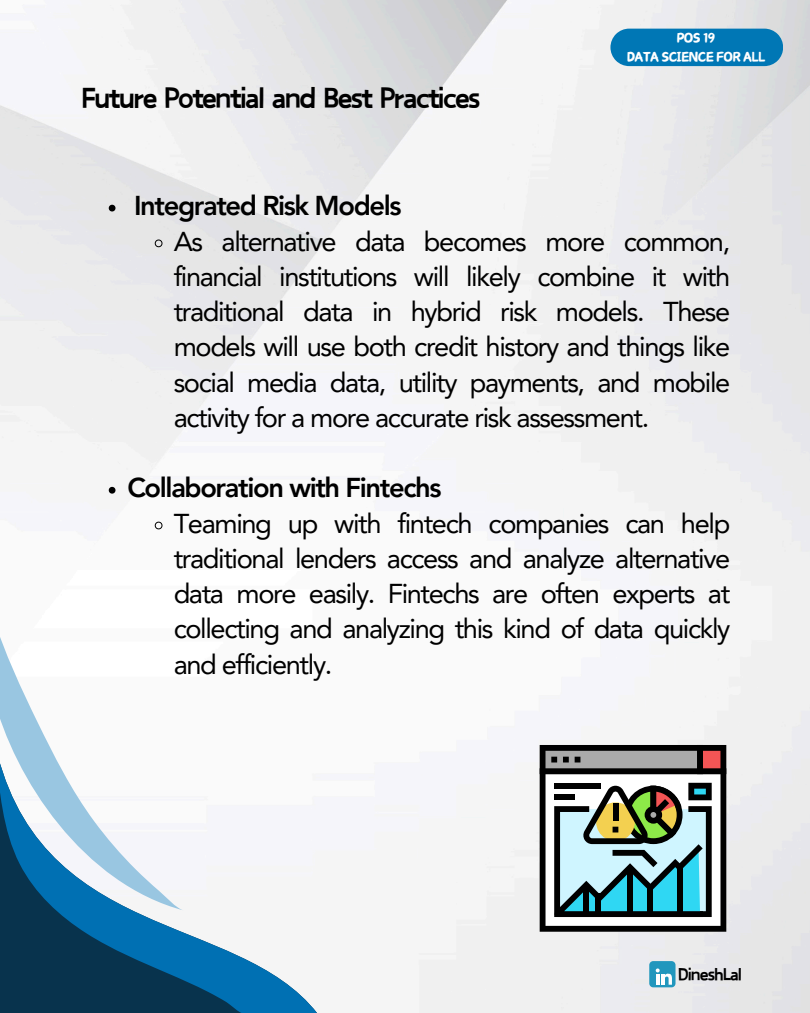
<style>
.page{position:relative;width:810px;height:1013px;background:#fff}
.page>*{position:absolute;margin:0;border:0;box-sizing:border-box;transform-origin:0 0}
.t1{font:900 32.3px "Canva Funny";letter-spacing:-.05em;color:#000}
.t2{font:27.3px/35.2px "Avenir LT Pro";letter-spacing:-.05em;color:#000;text-align:justify}
.t3{font:800 27.3px "Avenir LT Pro";letter-spacing:-.05em;color:#000}
.t4{font:900 19.3px "Canva Funny";letter-spacing:-.05em;color:#000}
.t5{font:14.8px "Canva Champion";letter-spacing:-.05em;color:#fff}
</style>
<div class="page">
<img style="left:0;top:0;width:810px;height:1012px">
<div style="left:649px;top:961px;width:27px;height:26px;background:#2197bd;border-radius:4px"></div>
<svg style="left:656px;top:968px;width:16px;height:16px"></svg>
<div style="left:610px;top:29px;width:173px;height:37px;background:#0077b5"></div>
<svg style="left:0;top:736px;width:317px;height:276px;fill:#f5f5f5"></svg>
<svg style="left:0;top:617px;width:184px;height:293px"></svg>
<svg style="left:109px;top:205px;width:7px;height:6px"></svg>
<svg style="left:154px;top:239px;width:9px;height:9px"></svg>
<svg style="left:109px;top:487px;width:7px;height:6px"></svg>
<svg style="left:154px;top:521px;width:9px;height:9px"></svg>
<svg style="left:540px;top:745px;width:186px;height:186px"></svg>
<p class="t1" style="left:81px;top:84px;width:401px">Future Potential and Best Practices</p>
<p class="t5" style="left:677px;top:30px;width:40px">POS 19</p>
<p class="t5" style="left:627px;top:48px;width:140px">DATA SCIENCE FOR ALL</p>
<p class="t3" style="left:134px;top:194px;width:269px">Integrated Risk Models</p>
<p class="t2" style="left:174px;top:226px;width:558px">As alternative data becomes more common, financial institutions will likely combine it with traditional data in hybrid risk models. These models will use both credit history and things like social media data, utility payments, and mobile activity for a more accurate risk assessment.</p>
<h1 class="t3" style="left:127px;top:476px;width:316px">Collaboration with Fintechs</h1>
<p class="t2" style="left:174px;top:508px;width:558px">Teaming up with fintech companies can help traditional lenders access and analyze alternative data more easily. Fintechs are often experts at collecting and analyzing this kind of data quickly and efficiently.</p>
<p class="t4" style="left:678px;top:965px;width:66px">DineshLal</p>
</div>
